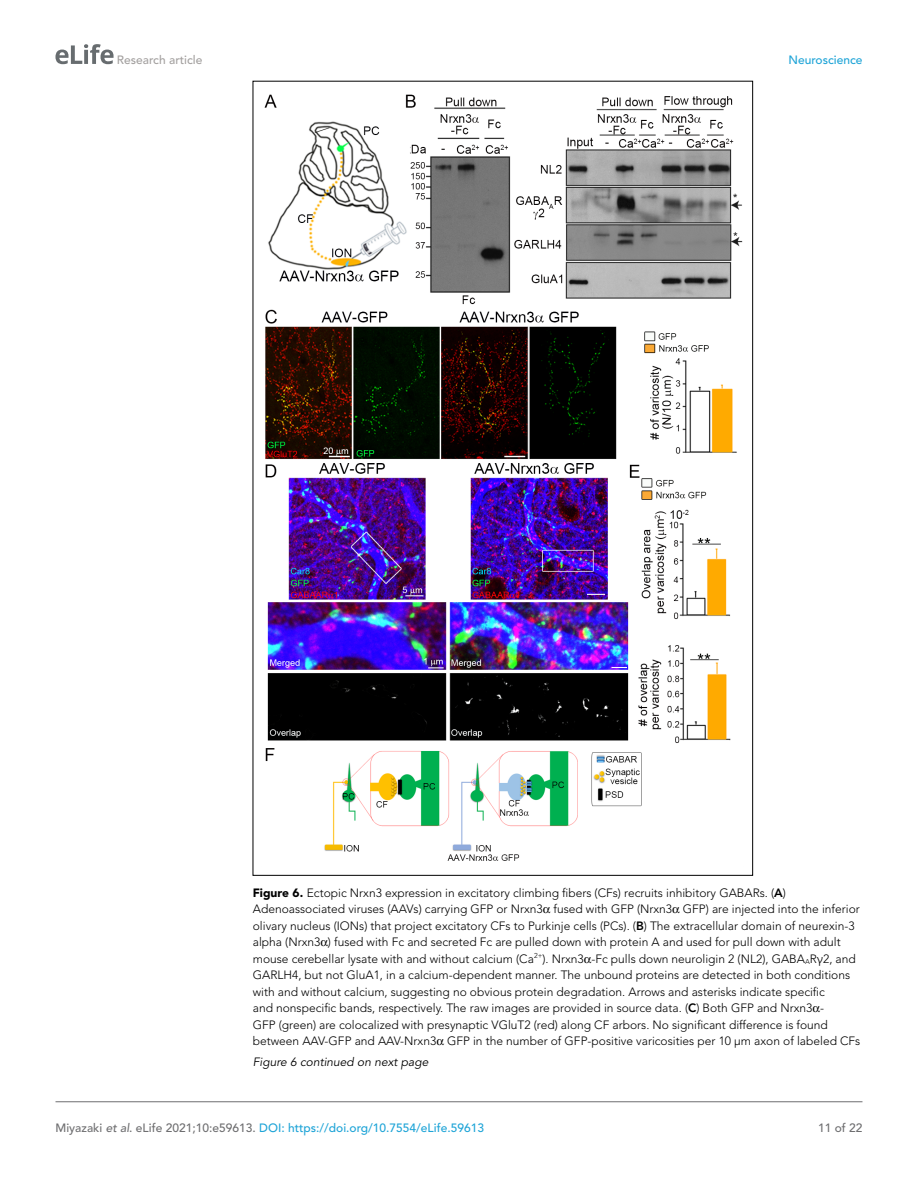
<style>
.page{position:relative;width:918px;height:1188px;background:#fff}
.page>*{position:absolute;margin:0;border:0;box-sizing:border-box;transform-origin:0 0}
.t1{font:300 12px/16.5px "Avenir LT Std";color:#000}
.t2{font:500 12px "Avenir LT Std";color:#1ea4d7}
.t3{font:italic 12px "Avenir LT Std";color:#000}
.t4{font:500 12px "Avenir LT Std";color:#a3a09f}
.t5{font:500 12px "Avenir LT Std";color:#6e6e70}
.s1{font-weight:900}
.s2{font-weight:800}
.s3{font-family:"Segoe UI"}
.s4{color:#6e6e70}
.s5{font-style:italic;color:#6e6e70}
</style>
<div class="page">
<svg style="left:55px;top:44px;width:59px;height:20px"></svg>
<hr style="left:56px;top:1101px;width:806px;height:1px;background:#6e6e70">
<img style="left:264px;top:94px;width:479px;height:767px">
<p class="t4" style="left:117px;top:53px;width:87px">Research article</p>
<p class="t2" style="left:788px;top:53px;width:76px">Neuroscience</p>
<p class="t1" style="left:253px;top:884px;width:609px"><span class="s1">Figure 6.</span> Ectopic Nrxn3 expression in excitatory climbing fibers (CFs) recruits inhibitory GABARs. (<span class="s2">A</span>)<br>Adenoassociated viruses (AAVs) carrying GFP or Nrxn3 fused with GFP (Nrxn3 GFP) are injected into the inferior olivary nucleus (IONs) that project excitatory CFs to Purkinje cells (PCs). (<span class="s2">B</span>) The extracellular domain of neurexin-3 alpha (Nrxn3 ) fused with Fc and secreted Fc are pulled down with protein A and used for pull down with adult mouse cerebellar lysate with and without calcium (Ca<sup>2+</sup>). Nrxn3 -Fc pulls down neuroligin 2 (NL2), GABA<sub>A</sub>R<span class="s3">γ</span>2, and GARLH4, but not GluA1, in a calcium-dependent manner. The unbound proteins are detected in both conditions with and without calcium, suggesting no obvious protein degradation. Arrows and asterisks indicate specific<br>and nonspecific bands, respectively. The raw images are provided in source data. (<span class="s2">C</span>) Both GFP and Nrxn3 -<br>GFP (green) are colocalized with presynaptic VGluT2 (red) along CF arbors. No significant difference is found between AAV-GFP and AAV-Nrxn3 GFP in the number of GFP-positive varicosities per 10 μm axon of labeled CFs</p>
<p class="t3" style="left:253px;top:1055px;width:177px">Figure 6 continued on next page</p>
<p class="t2" style="left:56px;top:1121px;width:430px"><span class="s4">Miyazaki</span> <span class="s5">et al</span><span class="s4">. eLife 2021;10:e59613.</span> DOI: https://doi.org/10.7554/eLife.59613</p>
<p class="t5" style="left:818px;top:1121px;width:46px">11 of 22</p>
</div>
